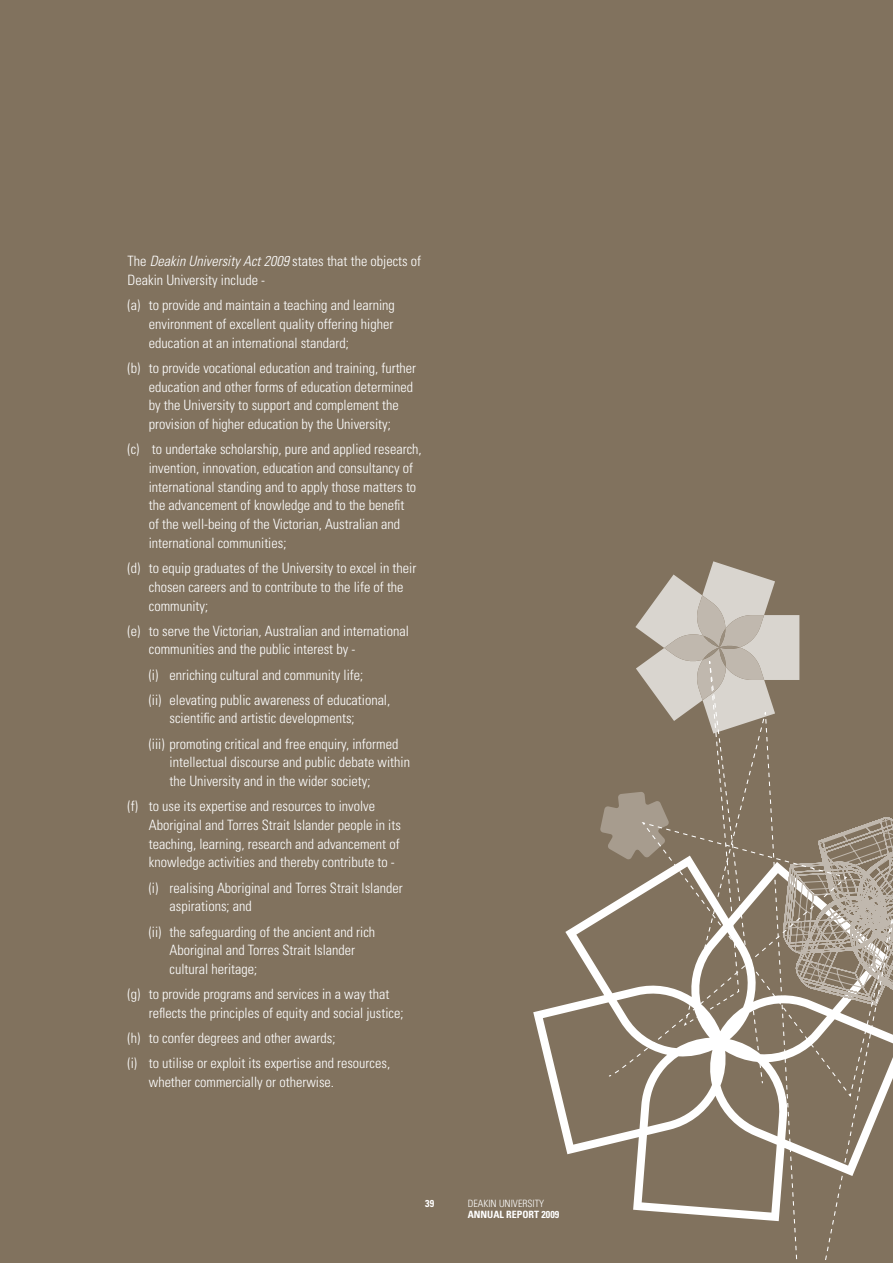
<style>
.page{position:relative;width:893px;height:1263px;background:#81725e}
.page>*{position:absolute;margin:0;border:0;box-sizing:border-box;transform-origin:0 0}
.t1{font:300 condensed 14.25px/18.8px "Univers";color:#fff}
.t2{font:700 condensed 10.05px "Univers";color:#fff}
.t3{font:300 condensed 10.05px "Univers";color:#fff}
.s1{font-style:italic}
</style>
<div class="page">
<svg style="left:533px;top:911px;width:67px;height:244px"></svg>
<svg style="left:600px;top:561px;width:175px;height:586px"></svg>
<svg style="left:607px;top:605px;width:286px;height:655px"></svg>
<p class="t1" style="left:128px;top:252px;width:295px">The <span class="s1">Deakin University Act 2009</span> states that the objects of<br>Deakin University include -</p>
<p class="t1" style="left:149px;top:296px;width:248px;text-align:justify;text-indent:-21px">(a) to provide and maintain a teaching and learning environment of excellent quality offering higher education at an international standard;</p>
<p class="t1" style="left:149px;top:358px;width:269px;text-indent:-21px">(b) to provide vocational education and training, further education and other forms of education determined by the University to support and complement the provision of higher education by the University;</p>
<p class="t1" style="left:149px;top:440px;width:274px;text-indent:-21px">(c) to undertake scholarship, pure and applied research, invention, innovation, education and consultancy of international standing and to apply those matters to the advancement of knowledge and to the benefit<br>of the well-being of the Victorian, Australian and international communities;</p>
<p class="t1" style="left:149px;top:558px;width:269px;text-indent:-21px">(d) to equip graduates of the University to excel in their chosen careers and to contribute to the life of the community;</p>
<p class="t1" style="left:149px;top:621px;width:262px;text-indent:-21px">(e) to serve the Victorian, Australian and international communities and the public interest by -</p>
<p class="t1" style="left:149px;top:662px;width:243px;line-height:25px">(i) enriching cultural and community life;<br>(ii) elevating public awareness of educational,</p>
<p class="t1" style="left:149px;top:706px;width:251px;line-height:25px;text-indent:21px">scientific and artistic developments;<br>(iii) promoting critical and free enquiry, informed</p>
<p class="t1" style="left:170px;top:753px;width:242px">intellectual discourse and public debate within the University and in the wider society;</p>
<p class="t1" style="left:149px;top:797px;width:254px;text-indent:-21px">(f) to use its expertise and resources to involve Aboriginal and Torres Strait Islander people in its teaching, learning, research and advancement of knowledge activities and thereby contribute to -</p>
<p class="t1" style="left:170px;top:878px;width:235px;text-indent:-21px">(i) realising Aboriginal and Torres Strait Islander aspirations; and</p>
<p class="t1" style="left:170px;top:922px;width:207px;text-indent:-21px">(ii) the safeguarding of the ancient and rich<br>Aboriginal and Torres Strait Islander cultural heritage;</p>
<p class="t1" style="left:149px;top:984px;width:256px;text-indent:-21px">(g) to provide programs and services in a way that reflects the principles of equity and social justice;</p>
<p class="t1" style="left:128px;top:1025px;width:264px;line-height:25px">(h) to confer degrees and other awards;<br>(i) to utilise or exploit its expertise and resources,</p>
<p class="t1" style="left:149px;top:1072px;width:187px">whether commercially or otherwise.</p>
<p class="t2" style="left:425px;top:1197px;width:10px">39</p>
<p class="t3" style="left:468px;top:1198px;width:78px">DEAKIN UNIVERSITY</p>
<p class="t2" style="left:468px;top:1208px;width:93px">ANNUAL REPORT 2009</p>
</div>
